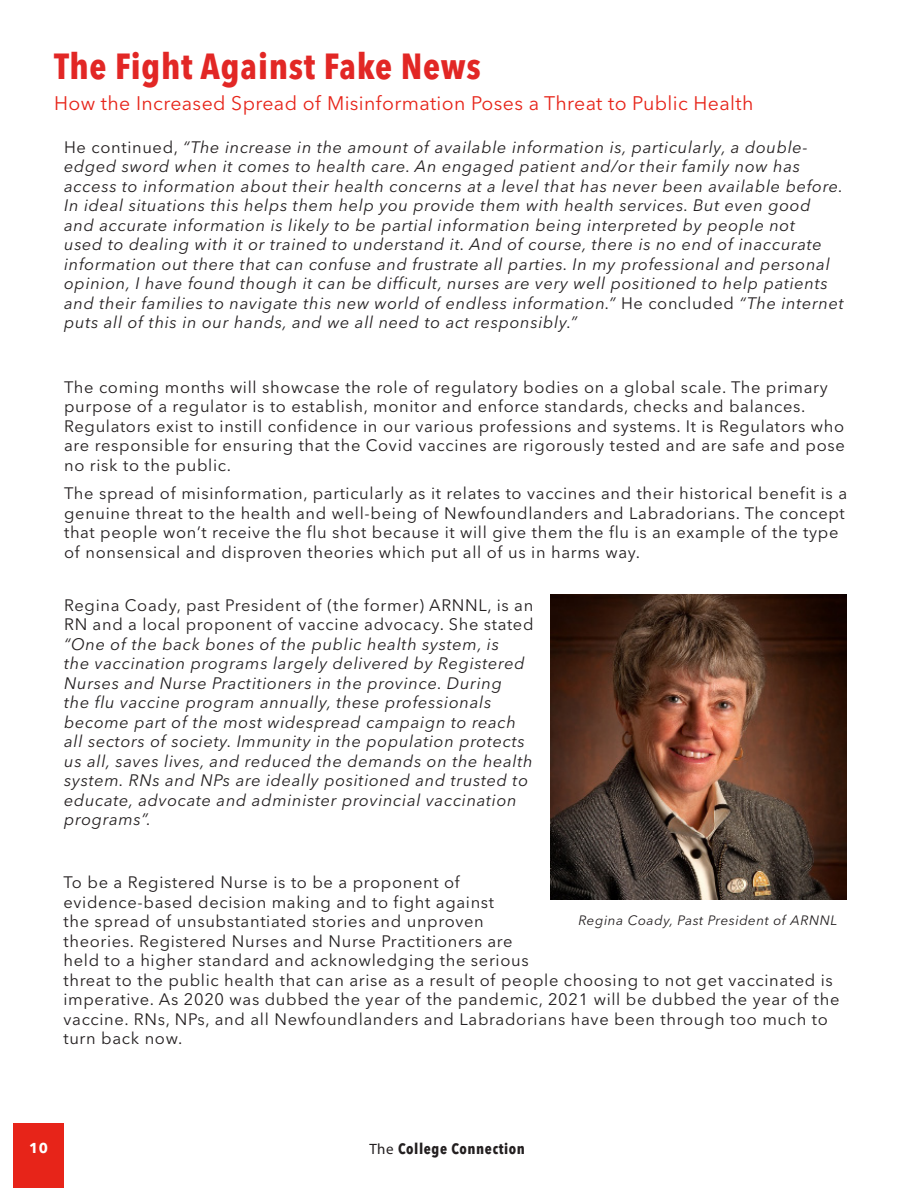
<style>
.page{position:relative;width:918px;height:1188px;background:#fff}
.page>*{position:absolute;margin:0;border:0;box-sizing:border-box;transform-origin:0 0}
.Title_Header__Red{font:700 condensed 36px "Avenir Next LT Pro";letter-spacing:.02em;color:#e22725}
.Title_Sub-Header__Bl{font:19.5px "Avenir Next LT Pro";letter-spacing:.02em;color:#e72419}
.ToC_Items{font:italic 16.5px/19.5px "Avenir Next LT Pro";letter-spacing:.04em;color:#231f20}
.ToC_Items-2{font:16.5px/19.5px "Avenir Next LT Pro";letter-spacing:.04em;color:#231f20}
.t1{font:700 condensed 15px "Avenir Next LT Pro";letter-spacing:.04em;color:#231f20}
.t2{font:700 14.25px "Avenir Next LT Pro";color:#fff}
.ToC_Items-3{font:italic 13.5px "Avenir Next LT Pro";letter-spacing:.04em;color:#231f20}
.s1{font-style:normal}
.s2{font-family:"Myriad Pro";font-weight:400;font-stretch:normal}
</style>
<div class="page">
<div style="left:14px;top:1123px;width:50px;height:65px;background:#e72419"></div>
<img style="left:551px;top:594px;width:295px;height:305px">
<p class="Title_Header__Red" style="left:54px;top:45px;width:428px">The Fight Against Fake News</p>
<p class="Title_Sub-Header__Bl" style="left:54px;top:92px;width:701px">How the Increased Spread of Misinformation Poses a Threat to Public Health</p>
<p class="ToC_Items" style="left:64px;top:137px;width:781px"><span class="s1">He continued,</span> “The increase in the amount of available information is, particularly, a double&shy;edged sword when it comes to health care. An engaged patient and/or their family now has access to information about their health concerns at a level that has never been available before.<br>In ideal situations this helps them help you provide them with health services. But even good and accurate information is likely to be partial information being interpreted by people not<br>used to dealing with it or trained to understand it. And of course, there is no end of inaccurate information out there that can confuse and frustrate all parties. In my professional and personal opinion, I have found though it can be difficult, nurses are very well positioned to help patients and their families to navigate this new world of endless information.” <span class="s1">He concluded</span> “The internet puts all of this in our hands, and we all need to act responsibly.”</p>
<p class="ToC_Items-2" style="left:64px;top:377px;width:782px">The coming months will showcase the role of regulatory bodies on a global scale. The primary purpose of a regulator is to establish, monitor and enforce standards, checks and balances.<br>Regulators exist to instill confidence in our various professions and systems. It is Regulators who are responsible for ensuring that the Covid vaccines are rigorously tested and are safe and pose no risk to the public.</p>
<p class="ToC_Items-2" style="left:64px;top:484px;width:785px">The spread of misinformation, particularly as it relates to vaccines and their historical benefit is a genuine threat to the health and well-being of Newfoundlanders and Labradorians. The concept that people won’t receive the flu shot because it will give them the flu is an example of the type of nonsensical and disproven theories which put all of us in harms way.</p>
<p class="ToC_Items" style="left:64px;top:595px;width:471px"><span class="s1">Regina Coady, past President of (the former) ARNNL, is an RN and a local proponent of vaccine advocacy. She stated </span>“One of the back bones of the public health system, is<br>the vaccination programs largely delivered by Registered Nurses and Nurse Practitioners in the province. During<br>the flu vaccine program annually, these professionals become part of the most widespread campaign to reach all sectors of society. Immunity in the population protects us all, saves lives, and reduced the demands on the health system. RNs and NPs are ideally positioned and trusted to educate, advocate and administer provincial vaccination programs”.</p>
<p class="ToC_Items-2" style="left:64px;top:873px;width:777px">To be a Registered Nurse is to be a proponent of<br>evidence-based decision making and to fight against<br>the spread of unsubstantiated stories and unproven<br>theories. Registered Nurses and Nurse Practitioners are<br>held to a higher standard and acknowledging the serious<br>threat to the public health that can arise as a result of people choosing to not get vaccinated is imperative. As 2020 was dubbed the year of the pandemic, 2021 will be dubbed the year of the vaccine. RNs, NPs, and all Newfoundlanders and Labradorians have been through too much to turn back now.</p>
<p class="ToC_Items-3" style="left:578px;top:912px;width:260px">Regina Coady, Past President of ARNNL</p>
<p class="t2" style="left:29px;top:1140px;width:20px">10</p>
<p class="t1" style="left:369px;top:1140px;width:157px"><span class="s2">The</span> College Connection</p>
</div>
